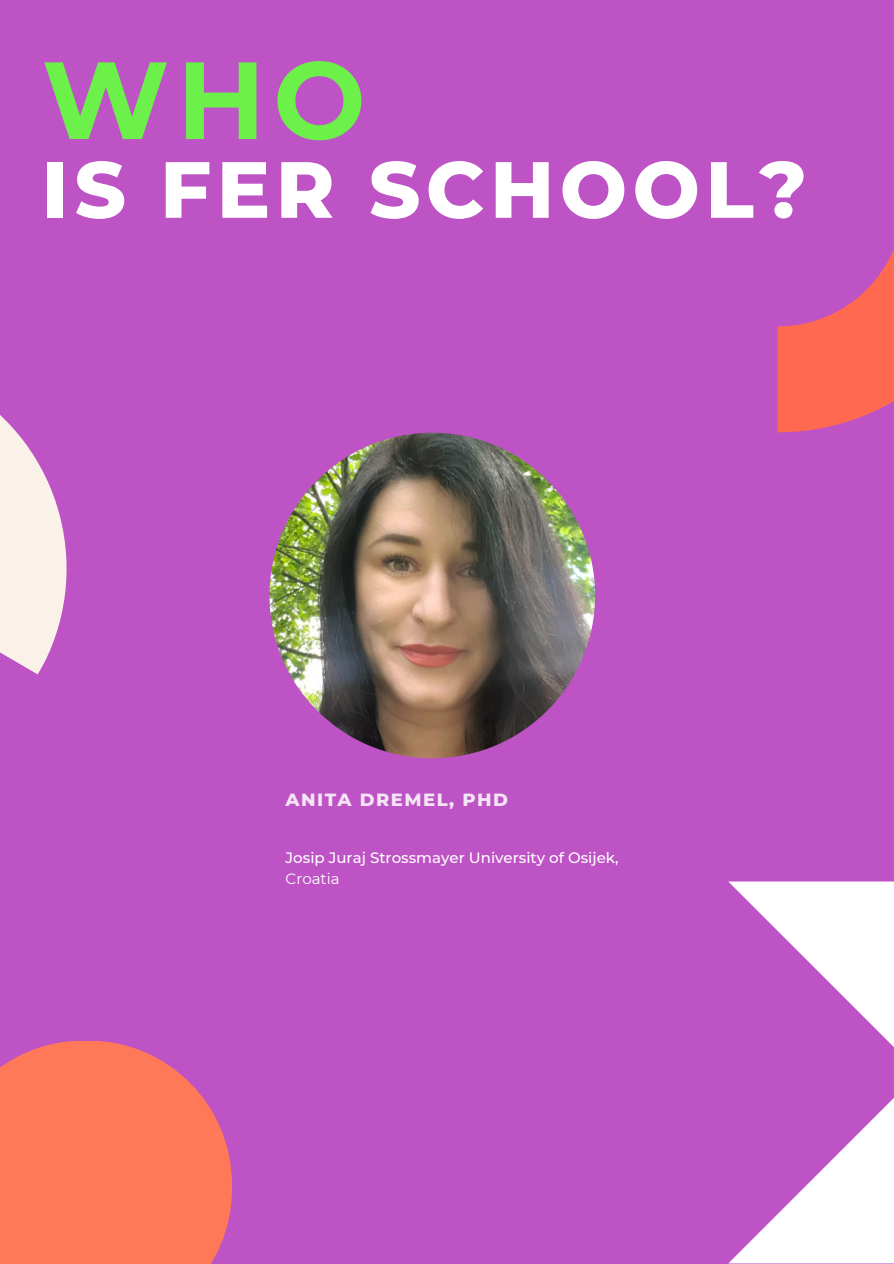
<style>
.page{position:relative;width:894px;height:1264px;background:#fff}
.page>*{position:absolute;margin:0;border:0;box-sizing:border-box;transform-origin:0 0}
.t1{font:700 109.5px "Montserrat";color:#6cf04a}
.t2{font:800 79.5px "Montserrat";letter-spacing:.07em;color:#fff}
.t3{font:800 18px "Montserrat";letter-spacing:.08em;color:#fff}
.t4{font:500 15px "Montserrat";color:#fff}
.t5{font:15px "Montserrat";color:#fff}
</style>
<div class="page">
<div style="left:0;top:0;width:893px;height:1263px;background:#bd53c5"></div>
<img style="left:269px;top:433px;width:326px;height:325px;border-radius:50%">
<svg style="left:0;top:415px;width:67px;height:259px"></svg>
<svg style="left:777px;top:251px;width:116px;height:181px"></svg>
<svg style="left:0;top:1041px;width:232px;height:222px;background:#f87563"></svg>
<svg style="left:728px;top:881px;width:165px;height:381px"></svg>
<p class="t1" style="left:42px;top:33px;width:325px">WHO</p>
<p class="t2" style="left:42px;top:141px;width:766px">IS FER SCHOOL?</p>
<p class="t3" style="left:285px;top:788px;width:224px">ANITA DREMEL, PHD</p>
<p class="t4" style="left:285px;top:848px;width:334px">Josip Juraj Strossmayer University of Osijek,</p>
<p class="t5" style="left:285px;top:869px;width:56px">Croatia</p>
</div>
